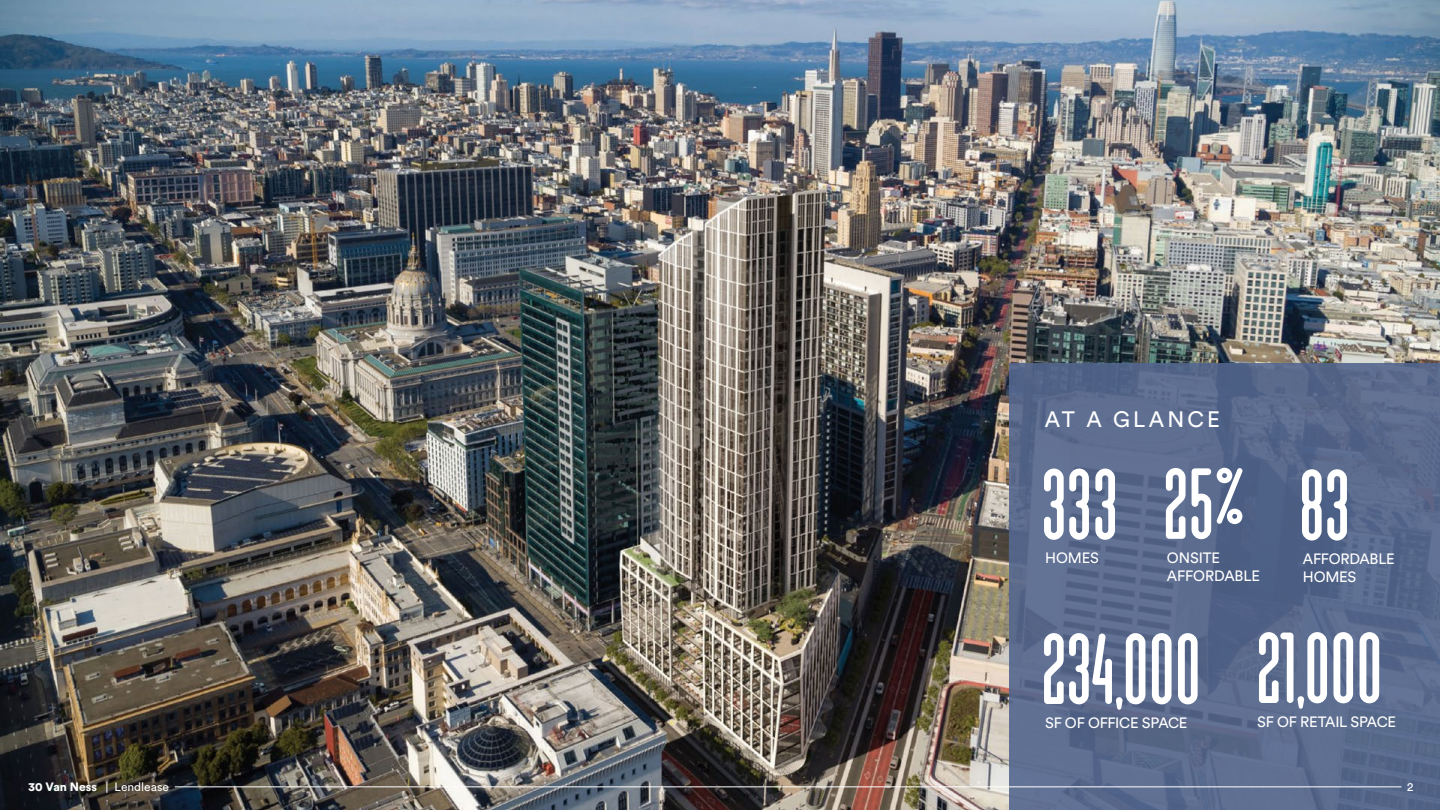
<style>
.page{position:relative;width:1440px;height:810px;background:#fff}
.page>*{position:absolute;margin:0;border:0;box-sizing:border-box;transform-origin:0 0}
.t1{font:100.65px "Spring";letter-spacing:-.025em;color:#fff}
.t2{font:22.2px "Circular Std";letter-spacing:.14em;color:#fff}
.t3{font:14.85px/18px "Circular Std";letter-spacing:-.015em;color:#fff}
.t4{font:12px "Circular Std";color:#fff}
.s1{font-weight:900}
</style>
<div class="page">
<img style="left:0;top:0;width:1440px;height:810px">
<div style="left:1009px;top:364px;width:431px;height:446px;background:linear-gradient(to right,#5b6b8e,#56688b)"></div>
<hr style="left:175px;top:786px;width:1226px;height:1px;background:#fff">
<h2 class="t2" style="left:1044px;top:406px;width:177px">AT A GLANCE</h2>
<h1 class="t1" style="left:1040px;top:460px;width:207px">333 25<sup>%</sup></h1>
<h1 class="t1" style="left:1297px;top:460px;width:55px">83</h1>
<p class="t3" style="left:1045px;top:549px;width:55px">HOMES</p>
<p class="t3" style="left:1167px;top:548px;width:95px">ONSITE<br>AFFORDABLE</p>
<p class="t3" style="left:1303px;top:550px;width:93px">AFFORDABLE<br>HOMES</p>
<h1 class="t1" style="left:1040px;top:624px;width:163px">234,000</h1>
<p class="t3" style="left:1045px;top:714px;width:144px">SF OF OFFICE SPACE</p>
<h1 class="t1" style="left:1254px;top:623px;width:130px">21,000</h1>
<p class="t3" style="left:1257px;top:713px;width:140px">SF OF RETAIL SPACE</p>
<p class="t4" style="left:28px;top:779px;width:142px"><span class="s1">30 Van Ness</span> | Lendlease</p>
<p class="t4" style="left:1407px;top:779px;width:8px">2</p>
</div>
